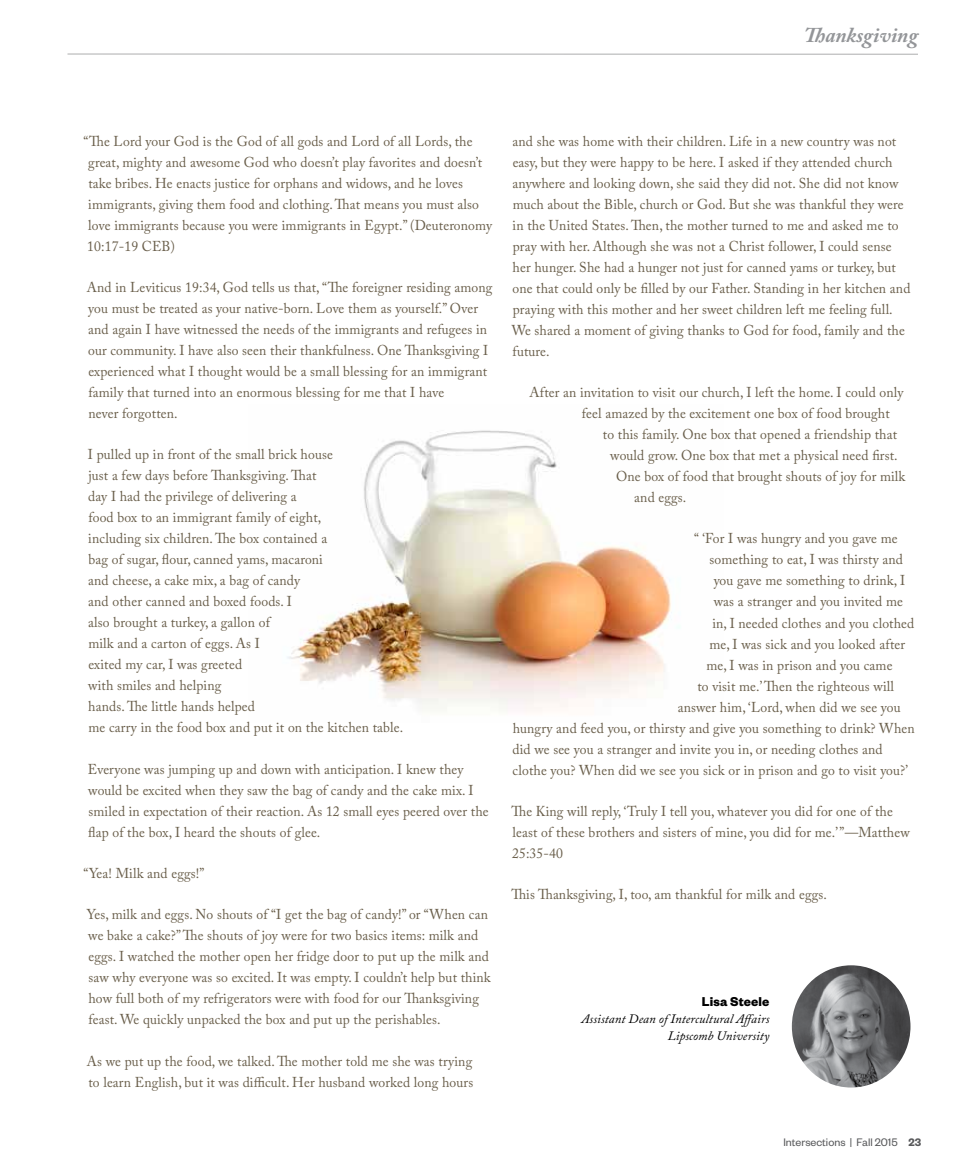
<style>
.page{position:relative;width:972px;height:1175px;background:#fff}
.page>*{position:absolute;margin:0;border:0;box-sizing:border-box;transform-origin:0 0}
.t1{font:italic 700 21px "Adobe Caslon Pro";color:#939598}
.t2{font:14.25px/21px "Adobe Caslon Pro";letter-spacing:.01em;color:#695e4a;scale:.96 1}
.t3{font:700 14.1px "Founders Grotesk";letter-spacing:.01em;color:#000}
.t4{font:italic 12.75px/16.6px "Adobe Caslon Pro";letter-spacing:.01em;color:#000;text-align:right}
.t5{font:12px "Founders Grotesk";color:#58595b}
.s1{font-weight:600}
</style>
<div class="page">
<img style="left:287px;top:430px;width:393px;height:281px">
<img style="left:792px;top:965px;width:118px;height:122px">
<hr style="left:68px;top:54px;width:850px;height:1px;background:#58595b">
<h1 class="t1" style="left:804px;top:22px;width:116px">Thanksgiving</h1>
<p class="t2" style="left:84px;top:130px;width:427px">“The Lord your God is the God of all gods and Lord of all Lords, the great, mighty and awesome God who doesn’t play favorites and doesn’t take bribes. He enacts justice for orphans and widows, and he loves immigrants, giving them food and clothing. That means you must also love immigrants because you were immigrants in Egypt.” (Deuteronomy 10:17-19 CEB)</p>
<p class="t2" style="left:87px;top:276px;width:424px">And in Leviticus 19:34, God tells us that, “The foreigner residing among you must be treated as your native-born. Love them as yourself.” Over and again I have witnessed the needs of the immigrants and refugees in our community. I have also seen their thankfulness. One Thanksgiving I experienced what I thought would be a small blessing for an immigrant family that turned into an enormous blessing for me that I have<br>never forgotten.</p>
<p class="t2" style="left:88px;top:444px;width:330px">I pulled up in front of the small brick house<br>just a few days before Thanksgiving. That<br>day I had the privilege of delivering a<br>food box to an immigrant family of eight,<br>including six children. The box contained a<br>bag of sugar, flour, canned yams, macaroni<br>and cheese, a cake mix, a bag of candy<br>and other canned and boxed foods. I<br>also brought a turkey, a gallon of<br>milk and a carton of eggs. As I<br>exited my car, I was greeted<br>with smiles and helping<br>hands. The little hands helped<br>me carry in the food box and put it on the kitchen table.</p>
<p class="t2" style="left:88px;top:758px;width:419px">Everyone was jumping up and down with anticipation. I knew they would be excited when they saw the bag of candy and the cake mix. I smiled in expectation of their reaction. As 12 small eyes peered over the flap of the box, I heard the shouts of glee.</p>
<p class="t2" style="left:84px;top:862px;width:127px">“Yea! Milk and eggs!”</p>
<p class="t2" style="left:87px;top:903px;width:422px">Yes, milk and eggs. No shouts of “I get the bag of candy!” or “When can we bake a cake?” The shouts of joy were for two basics items: milk and eggs. I watched the mother open her fridge door to put up the milk and saw why everyone was so excited. It was empty. I couldn’t help but think how full both of my refrigerators were with food for our Thanksgiving feast. We quickly unpacked the box and put up the perishables.</p>
<p class="t2" style="left:87px;top:1050px;width:404px">As we put up the food, we talked. The mother told me she was trying to learn English, but it was difficult. Her husband worked long hours</p>
<p class="t2" style="left:512px;top:130px;width:417px">and she was home with their children. Life in a new country was not easy, but they were happy to be here. I asked if they attended church anywhere and looking down, she said they did not. She did not know much about the Bible, church or God. But she was thankful they were in the United States. Then, the mother turned to me and asked me to pray with her. Although she was not a Christ follower, I could sense her hunger. She had a hunger not just for canned yams or turkey, but one that could only be filled by our Father. Standing in her kitchen and praying with this mother and her sweet children left me feeling full.<br>We shared a moment of giving thanks to God for food, family and the future.</p>
<p class="t2" style="left:529px;top:382px;width:391px">After an invitation to visit our church, I left the home. I could only</p>
<p class="t2" style="left:582px;top:403px;width:322px">feel amazed by the excitement one box of food brought</p>
<p class="t2" style="left:603px;top:424px;width:308px">to this family. One box that opened a friendship that</p>
<p class="t2" style="left:610px;top:445px;width:301px">would grow. One box that met a physical need first.</p>
<p class="t2" style="left:616px;top:466px;width:303px">One box of food that brought shouts of joy for milk</p>
<p class="t2" style="left:634px;top:487px;width:56px">and eggs.</p>
<p class="t2" style="left:694px;top:528px;width:214px">“ ‘For I was hungry and you gave me</p>
<p class="t2" style="left:710px;top:549px;width:203px">something to eat, I was thirsty and</p>
<p class="t2" style="left:714px;top:570px;width:201px">you gave me something to drink, I</p>
<p class="t2" style="left:714px;top:591px;width:199px">was a stranger and you invited me</p>
<p class="t2" style="left:712px;top:612px;width:212px">in, I needed clothes and you clothed</p>
<p class="t2" style="left:709px;top:633px;width:205px">me, I was sick and you looked after</p>
<p class="t2" style="left:706px;top:654px;width:195px">me, I was in prison and you came</p>
<p class="t2" style="left:697px;top:675px;width:206px">to visit me.’ Then the righteous will</p>
<p class="t2" style="left:678px;top:696px;width:234px">answer him, ‘Lord, when did we see you</p>
<p class="t2" style="left:513px;top:717px;width:420px">hungry and feed you, or thirsty and give you something to drink? When</p>
<p class="t2" style="left:513px;top:738px;width:387px">did we see you a stranger and invite you in, or needing clothes and</p>
<p class="t2" style="left:513px;top:759px;width:414px">clothe you? When did we see you sick or in prison and go to visit you?’</p>
<p class="t2" style="left:511px;top:800px;width:417px">The King will reply, ‘Truly I tell you, whatever you did for one of the least of these brothers and sisters of mine, you did for me.’ ”—Matthew<br>25:35-40</p>
<p class="t2" style="left:511px;top:883px;width:330px">This Thanksgiving, I, too, am thankful for milk and eggs.</p>
<p class="t3" style="left:702px;top:992px;width:69px">Lisa Steele</p>
<p class="t4" style="left:581px;top:1010px;width:190px">Assistant Dean of Intercultural Affairs<br>Lipscomb University</p>
<p class="t5" style="left:783px;top:1134px;width:139px">Intersections | Fall 2015 <span class="s1">23</span></p>
</div>
